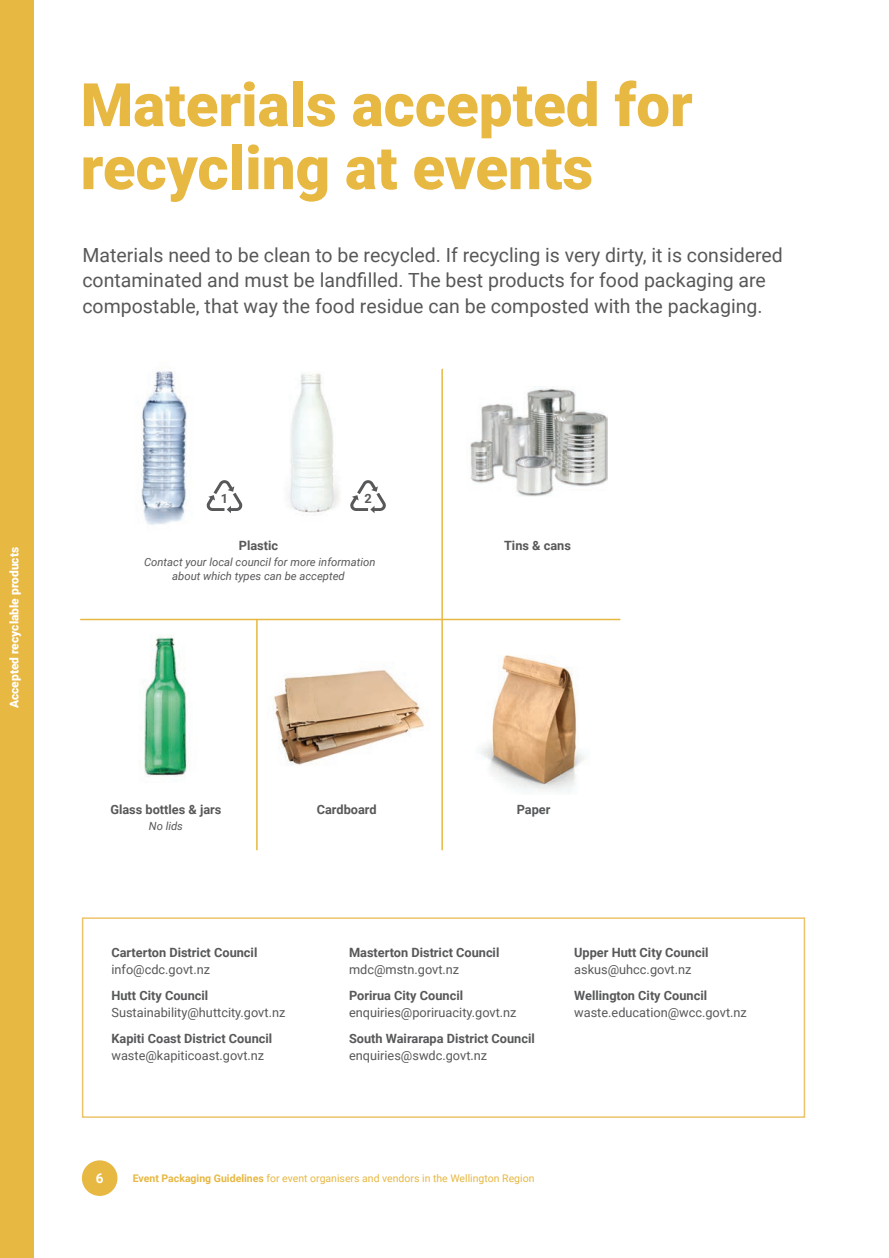
<style>
.page{position:relative;width:889px;height:1258px;background:#fff}
.page>*{position:absolute;margin:0;border:0;box-sizing:border-box;transform-origin:0 0}
.t1{font:900 60px/63px "Roboto";color:#e7b842}
.Intro{font:19.5px/25.5px "Roboto";color:#57585a}
.t2{font:700 13.5px "Roboto";color:#fff}
.Body{font:700 12.75px/17.2px "Roboto";color:#57585a}
.Body-2{font:12.75px/17.2px "Roboto";color:#57585a}
.Body_centred{font:700 12.75px "Roboto";color:#57585a}
.t3{font:900 12px "Roboto";color:#fff}
.Small_italic{font:italic 11.25px/14.2px "Roboto";color:#57585a;text-align:center}
.t4{font:10.5px "Roboto";color:#e7b842}
.s1{font-weight:400}
.s2{font-weight:700}
</style>
<div class="page">
<img style="left:273px;top:669px;width:151px;height:96px">
<img style="left:481px;top:655px;width:104px;height:137px">
<img style="left:143px;top:635px;width:44px;height:142px">
<hr style="left:256px;top:619px;width:1px;height:230px;background:#e7b842">
<hr style="left:441px;top:369px;width:2px;height:480px;background:#e7b842">
<hr style="left:81px;top:618px;width:538px;height:2px;background:#e7b842">
<div style="left:0;top:0;width:33px;height:1257px;background:#e7b842"></div>
<img style="left:141px;top:371px;width:46px;height:154px">
<img style="left:289px;top:373px;width:50px;height:142px">
<img style="left:470px;top:386px;width:138px;height:110px">
<div style="left:82px;top:917px;width:723px;height:200px;border:2px solid #edc469"></div>
<svg style="left:206px;top:480px;width:36px;height:33px"></svg>
<svg style="left:350px;top:480px;width:36px;height:33px"></svg>
<div style="left:82px;top:1160px;width:35px;height:35px;background:#e7b842;border-radius:50%"></div>
<h1 class="t1" style="left:81px;top:71px;width:613px">Materials accepted for recycling at events</h1>
<p class="Intro" style="left:82px;top:241px;width:702px">Materials need to be clean to be recycled. If recycling is very dirty, it is considered contaminated and must be landfilled. The best products for food packaging are compostable, that way the food residue can be composted with the packaging.</p>
<p class="t3" style="left:6px;top:708px;width:163px;rotate:-90deg">Accepted recyclable products</p>
<p class="Body_centred" style="left:221px;top:489px;width:9px">1</p>
<p class="Body_centred" style="left:364px;top:489px;width:9px">2</p>
<p class="Body_centred" style="left:239px;top:536px;width:41px">Plastic</p>
<p class="Small_italic" style="left:144px;top:554px;width:233px">Contact your local council for more information about which types can be accepted</p>
<p class="Body_centred" style="left:504px;top:536px;width:68px">Tins &amp; cans</p>
<p class="Body_centred" style="left:110px;top:800px;width:113px">Glass bottles &amp; jars</p>
<p class="Small_italic" style="left:149px;top:818px;width:36px">No lids</p>
<p class="Body_centred" style="left:317px;top:800px;width:61px">Cardboard</p>
<p class="Body_centred" style="left:516px;top:800px;width:35px">Paper</p>
<p class="Body" style="left:111px;top:942px;width:147px">Carterton District Council <span class="s1">info@cdc.govt.nz</span></p>
<p class="Body-2" style="left:111px;top:985px;width:175px"><span class="s2">Hutt City Council<br></span>Sustainability@huttcity.govt.nz</p>
<p class="Body" style="left:111px;top:1028px;width:162px">Kapiti Coast District Council <span class="s1">waste@kapiticoast.govt.nz</span></p>
<p class="Body" style="left:349px;top:943px;width:152px">Masterton District Council <span class="s1">mdc@mstn.govt.nz</span></p>
<p class="Body-2" style="left:349px;top:986px;width:169px"><span class="s2">Porirua City Council </span>enquiries@poriruacity.govt.nz</p>
<p class="Body" style="left:349px;top:1029px;width:187px">South Wairarapa District Council <span class="s1">enquiries@swdc.govt.nz</span></p>
<p class="Body" style="left:574px;top:942px;width:136px">Upper Hutt City Council <span class="s1">askus@uhcc.govt.nz</span></p>
<p class="Body-2" style="left:574px;top:985px;width:174px"><span class="s2">Wellington City Council </span>waste.education@wcc.govt.nz</p>
<p class="t2" style="left:96px;top:1168px;width:9px">6</p>
<p class="t4" style="left:133px;top:1170px;width:403px"><span class="s2">Event Packaging Guidelines</span> for event organisers and vendors in the Wellington Region</p>
</div>
